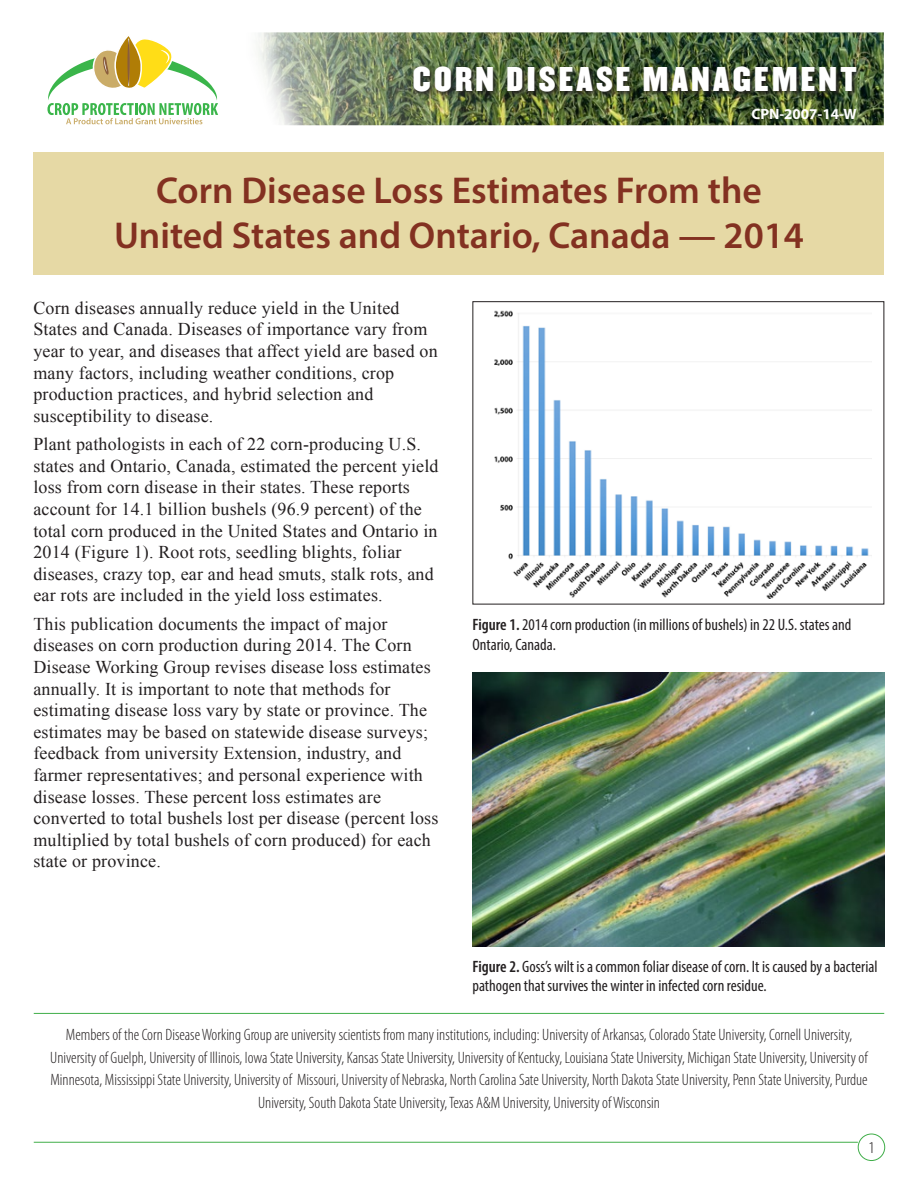
<style>
.page{position:relative;width:918px;height:1188px;background:#fff}
.page>*{position:absolute;margin:0;border:0;box-sizing:border-box;transform-origin:0 0}
.t1{font:600 37.5px/45px "Myriad Pro";color:#833121;text-align:center}
.t2{font:30px "Champion HTF Middleweight";letter-spacing:.11em;color:#fff}
.Body_Text{font:18px/21.6px "Times New Roman";letter-spacing:.01em;color:#231f20}
.t3{font:300 condensed 16.5px/22.5px "Myriad Pro";color:#231f20;text-align:center}
.t4{font:condensed 16.5px/19.5px "Myriad Pro";color:#231f20}
.t5{font:300 16.5px "Myriad Pro";color:#231f20}
.t6{font:700 15px "Myriad Pro";color:#fff}
.s1{font-weight:600}
</style>
<div class="page">
<div style="left:858px;top:1134px;width:27px;height:27px;border:1px solid #40ae49;border-radius:50%"></div>
<hr style="left:34px;top:1142px;width:824px;height:1px;background:#40ae49">
<div style="left:34px;top:152px;width:850px;height:122px;background:#e6d9a5"></div>
<img style="left:258px;top:32px;width:626px;height:93px">
<svg style="left:47px;top:36px;width:171px;height:88px"></svg>
<hr style="left:34px;top:1013px;width:850px;height:1px;background:#40ae49">
<div style="left:411px;top:65px;width:452px;height:33px;background:#231f20;opacity:.9"></div>
<img style="left:494px;top:310px;width:378px;height:289px">
<img style="left:472px;top:672px;width:413px;height:274px">
<p class="t2" style="left:413px;top:59px;width:446px">CORN DISEASE MANAGEMENT</p>
<p class="t6" style="left:751px;top:104px;width:107px">CPN-2007-14-W</p>
<p class="t1" style="left:114px;top:167px;width:691px">Corn Disease Loss Estimates From the<br>United States and Ontario, Canada — 2014</p>
<p class="Body_Text" style="left:33px;top:297px;width:406px">Corn diseases annually reduce yield in the United States and Canada. Diseases of importance vary from year to year, and diseases that affect yield are based on many factors, including weather conditions, crop production practices, and hybrid selection and susceptibility to disease.</p>
<p class="Body_Text" style="left:33px;top:433px;width:407px">Plant pathologists in each of 22 corn-producing U.S. states and Ontario, Canada, estimated the percent yield loss from corn disease in their states. These reports account for 14.1 billion bushels (96.9 percent) of the total corn produced in the United States and Ontario in 2014 (Figure 1). Root rots, seedling blights, foliar diseases, crazy top, ear and head smuts, stalk rots, and ear rots are included in the yield loss estimates.</p>
<p class="Body_Text" style="left:33px;top:613px;width:407px">This publication documents the impact of major diseases on corn production during 2014. The Corn Disease Working Group revises disease loss estimates annually. It is important to note that methods for estimating disease loss vary by state or province. The estimates may be based on statewide disease surveys; feedback from university Extension, industry, and farmer representatives; and personal experience with disease losses. These percent loss estimates are converted to total bushels lost per disease (percent loss multiplied by total bushels of corn produced) for each state or province.</p>
<p class="t4" style="left:472px;top:615px;width:380px"><span class="s1">Figure 1.</span> 2014 corn production (in millions of bushels) in 22 U.S. states and<br>Ontario, Canada.</p>
<p class="t4" style="left:472px;top:956px;width:407px"><span class="s1">Figure 2.</span> Goss’s wilt is a common foliar disease of corn. It is caused by a bacterial pathogen that survives the winter in infected corn residue.</p>
<p class="t3" style="left:50px;top:1024px;width:819px">Members of the Corn Disease Working Group are university scientists from many institutions, including: University of Arkansas, Colorado State University, Cornell University, University of Guelph, University of Illinois, Iowa State University, Kansas State University, University of Kentucky, Louisiana State University, Michigan State University, University of Minnesota, Mississippi State University, University of Missouri, University of Nebraska, North Carolina Sate University, North Dakota State University, Penn State University, Purdue University, South Dakota State University, Texas A&amp;M University, University of Wisconsin</p>
<p class="t5" style="left:868px;top:1138px;width:10px">1</p>
</div>
